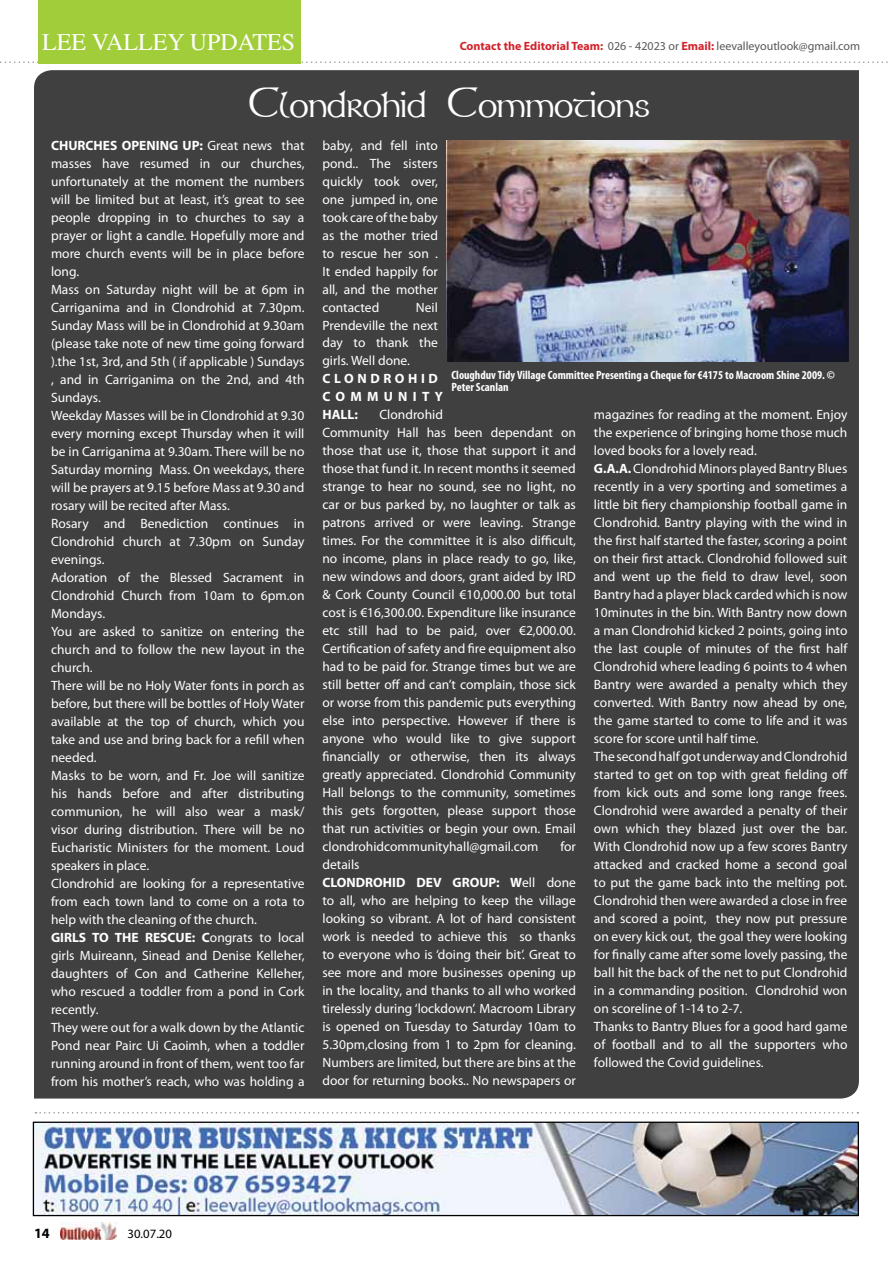
<style>
.page{position:relative;width:893px;height:1263px;background:#fff}
.page>*{position:absolute;margin:0;border:0;box-sizing:border-box;transform-origin:0 0}
.t1{font:42px "Stonehenge";letter-spacing:-.01em;color:#fff}
.t2{font:24px "Times";color:#fff}
.t3{font:700 14.25px "Myriad Pro";color:#000}
.t4{font:13.5px/18px "Myriad Pro";color:#fff}
.t5{font:700 13.5px/18px "Myriad Pro";letter-spacing:.265em;color:#fff}
.t6{font:12.75px "Myriad Pro";color:#000}
.t7{font:700 condensed 12px/12px "Myriad Pro";color:#fff}
.t8{font:12px "Myriad Pro";color:#58595b}
.s1{font-weight:700;color:#d2232a}
.s2{font-weight:700}
</style>
<div class="page">
<img style="left:60px;top:1223px;width:57px;height:17px">
<svg style="left:0;top:61px;width:888px;height:2px"></svg>
<div style="left:38px;top:0;width:263px;height:64px;background:#a1cd3a"></div>
<svg style="left:36px;top:1112px;width:822px;height:1px"></svg>
<img style="left:35px;top:1123px;width:822px;height:91px">
<div style="left:33px;top:1121px;width:826px;height:95px;border:1px solid #000"></div>
<div style="left:34px;top:70px;width:825px;height:1028px;background:#404040"></div>
<img style="left:446px;top:140px;width:403px;height:221px">
<h2 class="t2" style="left:42px;top:29px;width:254px">LEE VALLEY UPDATES</h2>
<p class="t8" style="left:460px;top:39px;width:402px"><span class="s1">Contact the Editorial Team:</span> 026 - 42023 or <span class="s1">Email:</span> leevalleyoutlook@gmail.com</p>
<h1 class="t1" style="left:248px;top:78px;width:403px">Clondrohid Commotions</h1>
<p class="t4" style="left:51px;top:136px;width:255px"><span class="s2">CHURCHES OPENING UP:</span> Great news that masses have resumed in our churches, unfortunately at the moment the numbers will be limited but at least, it’s great to see people dropping in to churches to say a prayer or light a candle. Hopefully more and more church events will be in place before long.<br>Mass on Saturday night will be at 6pm in Carriganima and in Clondrohid at 7.30pm.<br>Sunday Mass will be in Clondrohid at 9.30am (please take note of new time going forward ).the 1st, 3rd, and 5th ( if applicable ) Sundays , and in Carriganima on the 2nd, and 4th Sundays.<br>Weekday Masses will be in Clondrohid at 9.30 every morning except Thursday when it will be in Carriganima at 9.30am. There will be no Saturday morning Mass. On weekdays, there will be prayers at 9.15 before Mass at 9.30 and rosary will be recited after Mass.<br>Rosary and Benediction continues in Clondrohid church at 7.30pm on Sunday evenings.<br>Adoration of the Blessed Sacrament in Clondrohid Church from 10am to 6pm.on Mondays.<br>You are asked to sanitize on entering the church and to follow the new layout in the church.<br>There will be no Holy Water fonts in porch as before, but there will be bottles of Holy Water available at the top of church, which you take and use and bring back for a refill when needed.<br>Masks to be worn, and Fr. Joe will sanitize his hands before and after distributing communion, he will also wear a mask/ visor during distribution. There will be no Eucharistic Ministers for the moment. Loud speakers in place.<br>Clondrohid are looking for a representative from each town land to come on a rota to help with the cleaning of the church.<br><span class="s2">GIRLS TO THE RESCUE: C</span>ongrats to local girls Muireann, Sinead and Denise Kelleher, daughters of Con and Catherine Kelleher, who rescued a toddler from a pond in Cork recently.<br>They were out for a walk down by the Atlantic Pond near Pairc Ui Caoimh, when a toddler running around in front of them, went too far from his mother’s reach, who was holding a</p>
<p class="t4" style="left:322px;top:136px;width:117px;text-align:justify">baby, and fell into pond.. The sisters quickly took over, one jumped in, one took care of the baby as the mother tried to rescue her son .<br>It ended happily for all, and the mother contacted</p>
<p class="t4" style="left:322px;top:298px;width:117px;text-align:justify;text-indent:93px">Neil Prendeville the next day to thank the girls. Well done.</p>
<p class="t5" style="left:322px;top:369px;width:122px">CLONDROHID<br>COMMUNITY<br>HALL:</p>
<p class="t7" style="left:451px;top:369px;width:385px">Cloughduv Tidy Village Committee Presenting a Cheque for €4175 to Macroom Shine 2009. ©<br>Peter Scanlan</p>
<p class="t4" style="left:594px;top:405px;width:255px">magazines for reading at the moment. Enjoy the experience of bringing home those much loved books for a lovely read.<br><span class="s2">G.A.A.</span> Clondrohid Minors played Bantry Blues recently in a very sporting and sometimes a little bit fiery championship football game in Clondrohid. Bantry playing with the wind in the first half started the faster, scoring a point on their first attack. Clondrohid followed suit and went up the field to draw level, soon Bantry had a player black carded which is now 10minutes in the bin. With Bantry now down a man Clondrohid kicked 2 points, going into the last couple of minutes of the first half Clondrohid where leading 6 points to 4 when Bantry were awarded a penalty which they converted. With Bantry now ahead by one, the game started to come to life and it was score for score until half time.<br>The second half got underway and Clondrohid started to get on top with great fielding off from kick outs and some long range frees.<br>Clondrohid were awarded a penalty of their own which they blazed just over the bar.<br>With Clondrohid now up a few scores Bantry attacked and cracked home a second goal to put the game back into the melting pot.<br>Clondrohid then were awarded a close in free and scored a point, they now put pressure on every kick out, the goal they were looking for finally came after some lovely passing, the ball hit the back of the net to put Clondrohid in a commanding position. Clondrohid won on scoreline of 1-14 to 2-7.<br>Thanks to Bantry Blues for a good hard game of football and to all the supporters who followed the Covid guidelines.</p>
<p class="t4" style="left:322px;top:406px;width:255px;text-indent:57px">Clondrohid<br>Community Hall has been dependant on those that use it, those that support it and those that fund it. In recent months it seemed strange to hear no sound, see no light, no car or bus parked by, no laughter or talk as patrons arrived or were leaving. Strange times. For the committee it is also difficult, no income, plans in place ready to go, like, new windows and doors, grant aided by IRD &amp; Cork County Council €10,000.00 but total cost is €16,300.00. Expenditure like insurance etc still had to be paid, over €2,000.00.<br>Certification of safety and fire equipment also had to be paid for. Strange times but we are still better off and can’t complain, those sick or worse from this pandemic puts everything else into perspective. However if there is anyone who would like to give support financially or otherwise, then its always greatly appreciated. Clondrohid Community Hall belongs to the community, sometimes this gets forgotten, please support those that run activities or begin your own. Email clondrohidcommunityhall@gmail.com</p>
<p class="t4" style="left:560px;top:838px;width:17px">for</p>
<p class="t4" style="left:322px;top:856px;width:255px">details<br><span class="s2">CLONDROHID DEV GROUP: W</span>ell done to all, who are helping to keep the village looking so vibrant. A lot of hard consistent work is needed to achieve this so thanks to everyone who is ‘doing their bit’. Great to see more and more businesses opening up in the locality, and thanks to all who worked tirelessly during ‘lockdown’. Macroom Library is opened on Tuesday to Saturday 10am to 5.30pm,closing from 1 to 2pm for cleaning.<br>Numbers are limited, but there are bins at the door for returning books.. No newspapers or</p>
<p class="t3" style="left:34px;top:1224px;width:17px">14</p>
<p class="t6" style="left:128px;top:1226px;width:46px">30.07.20</p>
</div>
